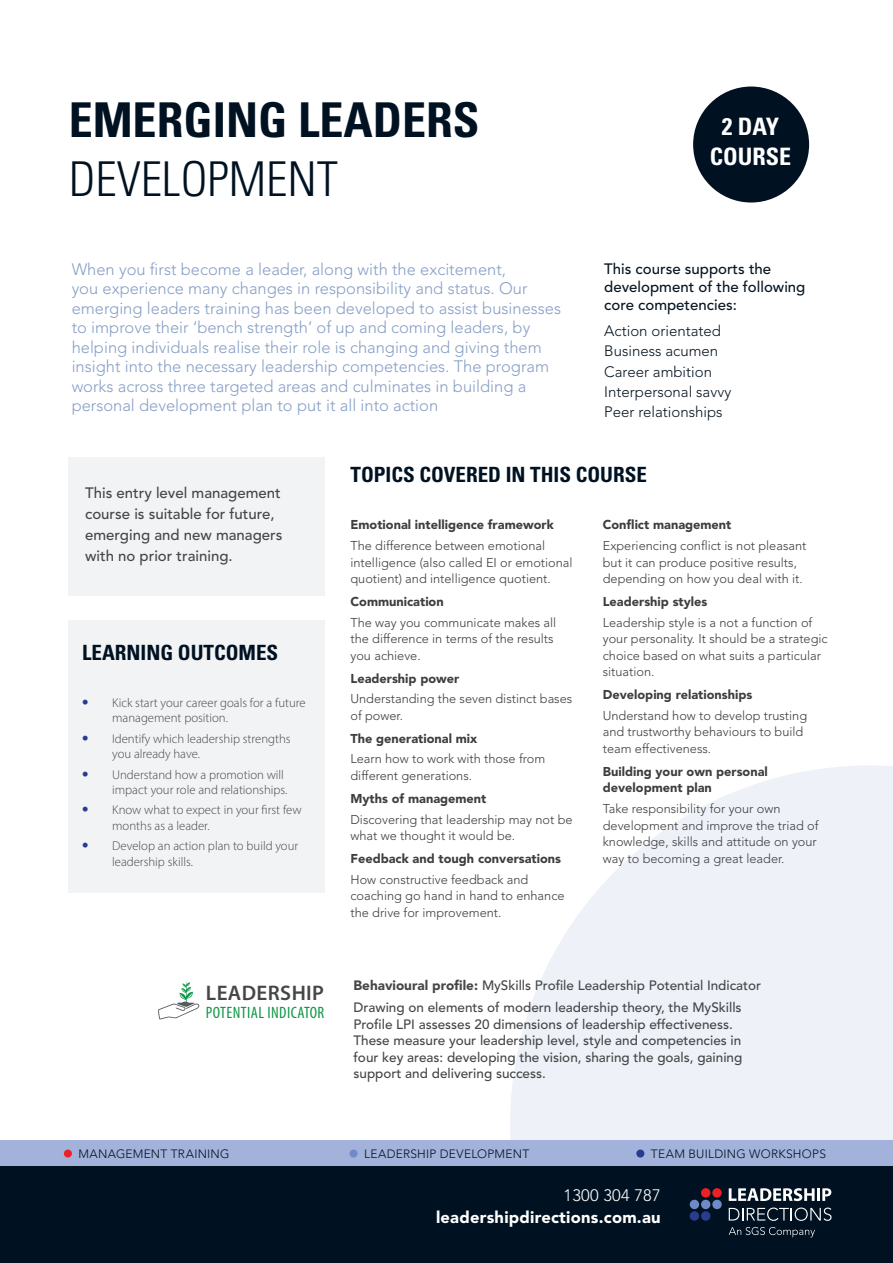
<style>
.page{position:relative;width:893px;height:1263px;background:#fff}
.page>*{position:absolute;margin:0;border:0;box-sizing:border-box;transform-origin:0 0}
.Heading_1{font:700 condensed 48px "Univers LT Std";color:#001222}
.Heading_1-2{font:300 condensed 48px "Univers LT Std";color:#001222}
.Heading_1-3{font:700 condensed 24px/30px "Univers LT Std";color:#fff;text-align:center}
.t1{font:600 21.15px "Myriad Pro";letter-spacing:.02em;color:#454647}
.Heading_1-4{font:700 condensed 21px "Univers LT Std";color:#001222}
.Course_highlight_bul{font:300 16.5px/19.5px "Avenir LT Std";color:#879fc6}
.t2{font:900 16.5px "Avenir LT Std";letter-spacing:.015em;color:#fff}
.t3{font:condensed 16.5px "Myriad Pro";letter-spacing:.025em;color:#129647}
.t4{font:300 16.5px "Avenir LT Std";letter-spacing:.015em;color:#fff}
.Course_highlight_bul-2{font:500 15px/21.1px "Avenir LT Std";color:#454647}
.Sidebar_copy{font:300 15px "Avenir LT Std";color:#081622}
.MGMT_Subheading{font:500 15px/18px "Avenir LT Std";color:#081622}
.Course_highlight_bul-3{font:500 13.5px/16.5px "Avenir LT Std";color:#454647}
.Topics_covered_in_2{font:300 12.75px/16.5px "Avenir LT Std";color:#3e3e3f}
.t5{font:300 12.75px/15.3px "Myriad Pro";color:#454647}
.Topics_covered_in_2-2{font:900 12.75px/16.5px "Avenir LT Std";color:#3e3e3f}
.t6{font:300 12px "Avenir LT Std";letter-spacing:.025em;color:#001222}
.s1{font-weight:700;font-size:18.75px;color:#273b90}
.s2{font-weight:900}
</style>
<div class="page">
<svg style="left:510px;top:766px;width:383px;height:374px;fill:#eef1f8"></svg>
<div style="left:0;top:1140px;width:893px;height:54px;background:#a3b2da"></div>
<div style="left:0;top:1166px;width:893px;height:97px;background:#001222"></div>
<svg style="left:729px;top:1207px;width:102px;height:14px"></svg>
<svg style="left:729px;top:1188px;width:102px;height:13px"></svg>
<div style="left:690px;top:1211px;width:9px;height:10px;background:#2a3b90;border-radius:50%"></div>
<div style="left:701px;top:1188px;width:9px;height:9px;background:#ed2026;border-radius:50%"></div>
<div style="left:712px;top:1188px;width:10px;height:9px;background:#ed2026;border-radius:50%"></div>
<div style="left:690px;top:1200px;width:9px;height:9px;background:#6f8bc7;border-radius:50%"></div>
<svg style="left:701px;top:1199px;width:21px;height:22px"></svg>
<svg style="left:729px;top:1227px;width:86px;height:10px"></svg>
<div style="left:64px;top:1149px;width:8px;height:8px;background:#ee2026;border-radius:50%"></div>
<div style="left:349px;top:1149px;width:9px;height:8px;background:#6f8bc7;border-radius:50%"></div>
<div style="left:636px;top:1149px;width:8px;height:8px;background:#273b90;border-radius:50%"></div>
<div style="left:693px;top:87px;width:116px;height:116px;background:#001222;border-radius:50%"></div>
<div style="left:69px;top:621px;width:256px;height:272px;background:#f2f3f4"></div>
<div style="left:69px;top:457px;width:256px;height:139px;background:#f2f3f4"></div>
<svg style="left:158px;top:981px;width:42px;height:39px"></svg>
<p class="Heading_1" style="left:69px;top:91px;width:412px">EMERGING LEADERS</p>
<p class="Heading_1-2" style="left:69px;top:150px;width:271px">DEVELOPMENT</p>
<p class="Course_highlight_bul" style="left:72px;top:259px;width:491px">When you first become a leader, along with the excitement,<br>you experience many changes in responsibility and status. Our emerging leaders training has been developed to assist businesses to improve their ‘bench strength’ of up and coming leaders, by helping individuals realise their role is changing and giving them insight into the necessary leadership competencies. The program works across three targeted areas and culminates in building a personal development plan to put it all into action</p>
<p class="Heading_1-3" style="left:710px;top:111px;width:83px">2 DAY<br>COURSE</p>
<p class="MGMT_Subheading" style="left:604px;top:260px;width:203px">This course supports the development of the following core competencies:</p>
<p class="Sidebar_copy" style="left:604px;top:322px;width:118px">Action orientated</p>
<p class="Sidebar_copy" style="left:604px;top:342px;width:115px">Business acumen</p>
<p class="Sidebar_copy" style="left:604px;top:363px;width:109px">Career ambition</p>
<p class="Sidebar_copy" style="left:604px;top:383px;width:129px">Interpersonal savvy</p>
<p class="Sidebar_copy" style="left:604px;top:403px;width:120px">Peer relationships</p>
<p class="Course_highlight_bul-2" style="left:85px;top:482px;width:199px">This entry level management course is suitable for future, emerging and new managers with no prior training.</p>
<p class="Heading_1-4" style="left:82px;top:640px;width:198px">LEARNING OUTCOMES</p>
<p class="t5" style="left:112px;top:695px;width:195px;text-indent:-30px"><span class="s1">•</span> Kick start your career goals for a future management position.</p>
<p class="t5" style="left:112px;top:731px;width:180px;text-indent:-30px"><span class="s1">•</span> Identify which leadership strengths you already have.</p>
<p class="t5" style="left:82px;top:766px;width:207px;text-align:right"><span class="s1">•</span> Understand how a promotion will impact your role and relationships.</p>
<p class="t5" style="left:112px;top:802px;width:191px;text-indent:-30px"><span class="s1">•</span> Know what to expect in your first few months as a leader.</p>
<p class="t5" style="left:112px;top:838px;width:188px;text-indent:-30px"><span class="s1">•</span> Develop an action plan to build your leadership skills.</p>
<p class="t1" style="left:206px;top:979px;width:120px">LEADERSHIP</p>
<p class="t3" style="left:206px;top:1002px;width:120px">POTENTIAL INDICATOR</p>
<p class="Heading_1-4" style="left:350px;top:461px;width:298px">TOPICS COVERED IN THIS COURSE</p>
<p class="Topics_covered_in_2-2" style="left:350px;top:517px;width:205px">Emotional intelligence framework</p>
<p class="Topics_covered_in_2" style="left:350px;top:537px;width:224px">The difference between emotional intelligence (also called EI or emotional quotient) and intelligence quotient.</p>
<p class="Topics_covered_in_2-2" style="left:350px;top:593px;width:95px">Communication</p>
<p class="Topics_covered_in_2" style="left:350px;top:614px;width:207px">The way you communicate makes all the difference in terms of the results you achieve.</p>
<p class="Topics_covered_in_2-2" style="left:350px;top:670px;width:110px">Leadership power</p>
<p class="Topics_covered_in_2" style="left:350px;top:691px;width:223px">Understanding the seven distinct bases of power.</p>
<p class="Topics_covered_in_2-2" style="left:350px;top:730px;width:128px">The generational mix</p>
<p class="Topics_covered_in_2" style="left:350px;top:751px;width:196px">Learn how to work with those from different generations.</p>
<p class="Topics_covered_in_2-2" style="left:350px;top:790px;width:137px">Myths of management</p>
<p class="Topics_covered_in_2" style="left:350px;top:811px;width:224px">Discovering that leadership may not be what we thought it would be.</p>
<p class="Topics_covered_in_2-2" style="left:350px;top:850px;width:212px">Feedback and tough conversations</p>
<p class="Topics_covered_in_2" style="left:350px;top:871px;width:216px">How constructive feedback and coaching go hand in hand to enhance the drive for improvement.</p>
<p class="Topics_covered_in_2-2" style="left:603px;top:517px;width:130px">Conflict management</p>
<p class="Topics_covered_in_2" style="left:603px;top:537px;width:205px">Experiencing conflict is not pleasant but it can produce positive results, depending on how you deal with it.</p>
<p class="Topics_covered_in_2-2" style="left:603px;top:593px;width:106px">Leadership styles</p>
<p class="Topics_covered_in_2" style="left:603px;top:614px;width:226px">Leadership style is a not a function of your personality. It should be a strategic choice based on what suits a particular situation.</p>
<p class="Topics_covered_in_2-2" style="left:603px;top:686px;width:151px">Developing relationships</p>
<p class="Topics_covered_in_2" style="left:603px;top:707px;width:206px">Understand how to develop trusting and trustworthy behaviours to build team effectiveness.</p>
<p class="Topics_covered_in_2-2" style="left:603px;top:763px;width:167px">Building your own personal development plan</p>
<p class="Topics_covered_in_2" style="left:603px;top:800px;width:217px">Take responsibility for your own development and improve the triad of knowledge, skills and attitude on your way to becoming a great leader.</p>
<p class="Course_highlight_bul-3" style="left:353px;top:978px;width:409px"><span class="s2">Behavioural profile:</span> MySkills Profile Leadership Potential Indicator</p>
<p class="Course_highlight_bul-3" style="left:353px;top:999px;width:390px">Drawing on elements of modern leadership theory, the MySkills Profile LPI assesses 20 dimensions of leadership effectiveness.<br>These measure your leadership level, style and competencies in four key areas: developing the vision, sharing the goals, gaining support and delivering success.</p>
<p class="t6" style="left:79px;top:1146px;width:152px">MANAGEMENT TRAINING</p>
<p class="t6" style="left:364px;top:1146px;width:167px">LEADERSHIP DEVELOPMENT</p>
<p class="t6" style="left:651px;top:1146px;width:177px">TEAM BUILDING WORKSHOPS</p>
<p class="t4" style="left:564px;top:1185px;width:99px">1300 304 787</p>
<p class="t2" style="left:436px;top:1207px;width:226px">leadershipdirections.com.au</p>
</div>
